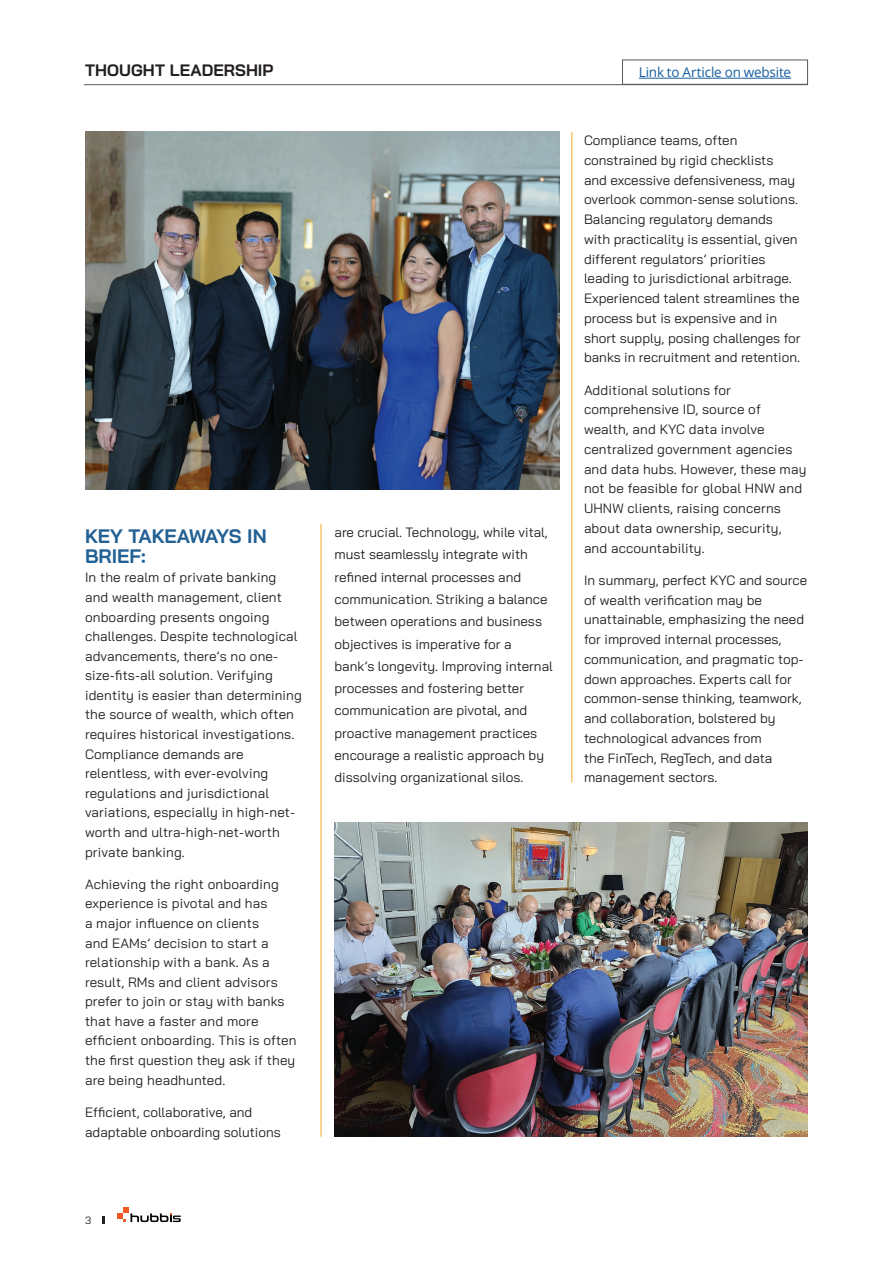
<style>
.page{position:relative;width:893px;height:1263px;background:#fff}
.page>*{position:absolute;margin:0;border:0;box-sizing:border-box;transform-origin:0 0}
.t1{font:700 19.5px/19.6px "Bai Jamjuree";color:#236195}
.t2{font:700 16.5px "Bai Jamjuree";letter-spacing:.005em;color:#231f20}
.t3{font:13.5px/19.6px "Bai Jamjuree";color:#231f20}
.t4{font:13.5px "Open Sans";letter-spacing:-.015em;color:#175d9e}
.t5{font:10.5px "Bai Jamjuree";color:#231f20}
</style>
<div class="page">
<svg style="left:117px;top:1207px;width:64px;height:15px"></svg>
<svg style="left:102px;top:1216px;width:2px;height:8px"></svg>
<hr style="left:320px;top:524px;width:2px;height:613px;background:#f9c569">
<hr style="left:571px;top:132px;width:1px;height:650px;background:#f9c569">
<img style="left:85px;top:132px;width:475px;height:358px">
<hr style="left:639px;top:78px;width:152px;height:1px;background:#175d9e">
<img style="left:334px;top:823px;width:474px;height:314px">
<hr style="left:84px;top:84px;width:724px;height:1px;background:#57585a">
<p class="t2" style="left:85px;top:60px;width:190px">THOUGHT LEADERSHIP</p>
<p class="t4" style="left:639px;top:63px;width:154px">Link to Article on website</p>
<h1 class="t1" style="left:85px;top:527px;width:183px">KEY TAKEAWAYS IN<br>BRIEF:</h1>
<p class="t3" style="left:85px;top:568px;width:218px">In the realm of private banking and wealth management, client onboarding presents ongoing challenges. Despite technological advancements, there’s no one&shy;size-fits-all solution. Verifying identity is easier than determining the source of wealth, which often requires historical investigations.<br>Compliance demands are relentless, with ever-evolving regulations and jurisdictional variations, especially in high-net&shy;worth and ultra-high-net-worth private banking.</p>
<p class="t3" style="left:85px;top:874px;width:213px">Achieving the right onboarding experience is pivotal and has<br>a major influence on clients<br>and EAMs’ decision to start a relationship with a bank. As a result, RMs and client advisors prefer to join or stay with banks that have a faster and more efficient onboarding. This is often the first question they ask if they are being headhunted.</p>
<p class="t3" style="left:85px;top:1102px;width:197px">Efficient, collaborative, and adaptable onboarding solutions</p>
<p class="t5" style="left:85px;top:1211px;width:8px">3</p>
<p class="t3" style="left:334px;top:521px;width:220px;line-height:22.4px">are crucial. Technology, while vital, must seamlessly integrate with refined internal processes and communication. Striking a balance between operations and business objectives is imperative for a bank’s longevity. Improving internal processes and fostering better communication are pivotal, and proactive management practices encourage a realistic approach by dissolving organizational silos.</p>
<p class="t3" style="left:584px;top:131px;width:218px">Compliance teams, often constrained by rigid checklists<br>and excessive defensiveness, may overlook common-sense solutions.<br>Balancing regulatory demands with practicality is essential, given different regulators’ priorities leading to jurisdictional arbitrage.<br>Experienced talent streamlines the process but is expensive and in short supply, posing challenges for banks in recruitment and retention.</p>
<p class="t3" style="left:584px;top:380px;width:224px">Additional solutions for comprehensive ID, source of wealth, and KYC data involve centralized government agencies and data hubs. However, these may not be feasible for global HNW and<br>UHNW clients, raising concerns about data ownership, security, and accountability.</p>
<p class="t3" style="left:584px;top:570px;width:225px">In summary, perfect KYC and source of wealth verification may be unattainable, emphasizing the need for improved internal processes, communication, and pragmatic top&shy;down approaches. Experts call for common-sense thinking, teamwork, and collaboration, bolstered by technological advances from<br>the FinTech, RegTech, and data management sectors.</p>
</div>
